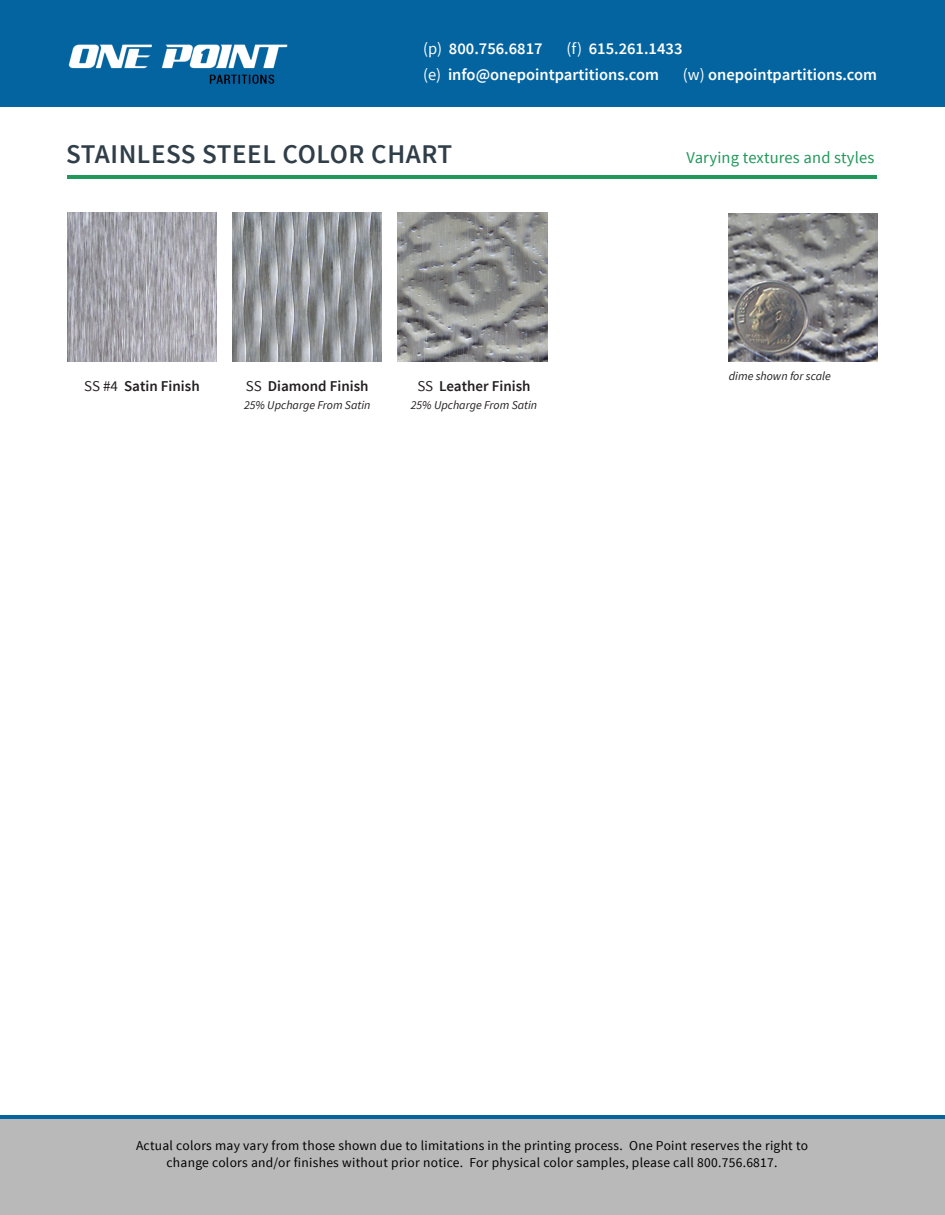
<style>
.page{position:relative;width:945px;height:1215px;background:#fff}
.page>*{position:absolute;margin:0;border:0;box-sizing:border-box;transform-origin:0 0}
.t1{font:600 27px "Source Sans Pro";letter-spacing:.02em;color:#2f3e48}
.t2{font:600 16.5px/25.5px "Source Sans Pro";color:#fff}
.t3{font:16.5px "Source Sans Pro";letter-spacing:.01em;color:#20985a}
.t4{font:600 15px "Source Sans Pro";color:#231f20}
.t5{font:13.5px/16.5px "Source Sans Pro";letter-spacing:.02em;color:#000;text-align:center}
.t6{font:italic 12px "Source Sans Pro";color:#231f20}
.s1{font-weight:400}
</style>
<div class="page">
<div style="left:0;top:0;width:945px;height:106px;background:#0364a0"></div>
<hr style="left:68px;top:175px;width:810px;height:3px;background:#20985a">
<img style="left:68px;top:212px;width:149px;height:149px">
<img style="left:233px;top:212px;width:149px;height:149px">
<img style="left:398px;top:212px;width:149px;height:149px">
<img style="left:728px;top:214px;width:150px;height:148px">
<div style="left:0;top:1119px;width:945px;height:96px;background:#b9b9b9"></div>
<hr style="left:0;top:1115px;width:945px;height:4px;background:#0364a0">
<img style="left:68px;top:44px;width:220px;height:40px">
<p class="t2" style="left:423px;top:37px;width:121px"><span class="s1">(p)</span> 800.756.6817</p>
<p class="t2" style="left:423px;top:37px;width:261px;text-indent:143px"><span class="s1">(f)</span> 615.261.1433 <span class="s1">(e)</span> info@onepointpartitions.com</p>
<p class="t2" style="left:683px;top:62px;width:196px"><span class="s1">(w)</span> onepointpartitions.com</p>
<h1 class="t1" style="left:66px;top:137px;width:388px">STAINLESS STEEL COLOR CHART</h1>
<p class="t3" style="left:686px;top:147px;width:190px">Varying textures and styles</p>
<p class="t4" style="left:84px;top:377px;width:117px"><span class="s1">SS #4</span> Satin Finish</p>
<p class="t4" style="left:246px;top:377px;width:124px"><span class="s1">SS</span> Diamond Finish</p>
<p class="t6" style="left:244px;top:398px;width:128px">25% Upcharge From Satin</p>
<p class="t4" style="left:417px;top:377px;width:115px"><span class="s1">SS</span> Leather Finish</p>
<p class="t6" style="left:411px;top:398px;width:128px">25% Upcharge From Satin</p>
<p class="t6" style="left:729px;top:369px;width:104px">dime shown for scale</p>
<p class="t5" style="left:136px;top:1138px;width:674px">Actual colors may vary from those shown due to limitations in the printing process. One Point reserves the right to change colors and/or finishes without prior notice. For physical color samples, please call 800.756.6817.</p>
</div>
